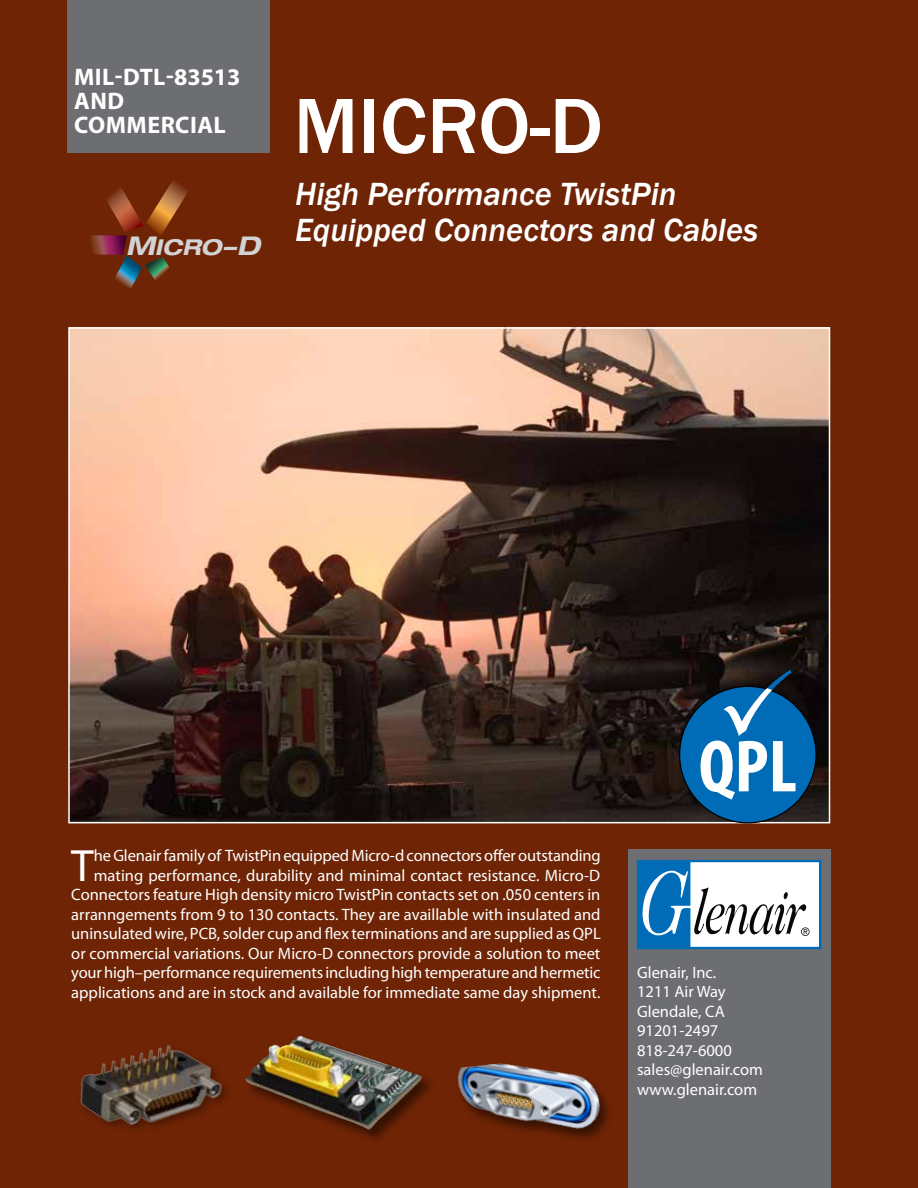
<style>
.page{position:relative;width:918px;height:1188px;background:#6e2405}
.page>*{position:absolute;margin:0;border:0;box-sizing:border-box;transform-origin:0 0}
.t1{font:500 81px "Franklin Gothic";color:#fff}
.t2{font:700 condensed 74.55px "Myriad Pro";color:#fff}
.t3{font:45.45px "Myriad Pro";color:#fff}
.t4{font:italic 500 33px "Franklin Gothic";color:#fff}
.t5{font:italic 700 expanded 25.8px "Helvetica Neue";color:#d1d3d4}
.t6{font:700 24px/24px "Myriad Pro";letter-spacing:.02em;color:#fff}
.t7{font:italic 700 expanded 21.9px "Helvetica Neue";color:#d1d3d4}
.t8{font:16.5px/19.5px "Myriad Pro";color:#fff;text-align:right}
.s1{font-size:25.8px}
</style>
<div class="page">
<img style="left:71px;top:330px;width:756px;height:490px">
<div style="left:244px;top:1035px;width:192px;height:109px;background:#000;opacity:.5"></div>
<img style="left:245px;top:1035px;width:179px;height:95px">
<img style="left:80px;top:1045px;width:147px;height:84px">
<div style="left:455px;top:1063px;width:158px;height:81px;background:#000;opacity:.5"></div>
<img style="left:455px;top:1063px;width:148px;height:81px">
<div style="left:680px;top:686px;width:136px;height:137px;background:#006bb6;border-radius:50%"></div>
<svg style="left:723px;top:670px;width:69px;height:66px"></svg>
<div style="left:628px;top:849px;width:203px;height:339px;background:#6d6e71"></div>
<svg style="left:637px;top:860px;width:184px;height:89px;background:#a1c0d6"></svg>
<div style="left:67px;top:0;width:203px;height:153px;background:#6d6e71"></div>
<svg style="left:90px;top:180px;width:98px;height:108px"></svg>
<h3 class="t6" style="left:74px;top:64px;width:168px">mIL-DTL-83513<br>AND<br>COMM ERCIAL</h3>
<h3 class="t5" style="left:126px;top:229px;width:31px">M</h3>
<h3 class="t7" style="left:155px;top:233px;width:107px">ICRO<span class="s1">−D</span></h3>
<h1 class="t1" style="left:294px;top:76px;width:311px">mICRO-d</h1>
<h3 class="t4" style="left:295px;top:173px;width:383px">High Performance TwistPin</h3>
<h3 class="t4" style="left:295px;top:209px;width:465px">Equipped Connectors and Cables</h3>
<h2 class="t2" style="left:699px;top:720px;width:100px">QPL</h2>
<p class="t8" style="left:71px;top:846px;width:531px">he Glenair family of TwistPin equipped Micro-d connectors offer outstanding mating performance, durability and minimal contact resistance. Micro-D Connectors feature High density micro TwistPin contacts set on .050 centers in arranngements from 9 to 130 contacts. They are availlable with insulated and uninsulated wire, PCB, solder cup and flex terminations and are supplied as QPL or commercial variations. Our Micro-D connectors provide a solution to meet your high–performance requirements including high temperature and hermetic applications and are in stock and available for immediate same day shipment.</p>
<h3 class="t3" style="left:71px;top:837px;width:24px">T</h3>
<p class="t8" style="left:637px;top:962px;width:127px;text-align:left">Glenair, Inc.<br>1211 Air Way<br>Glendale, CA<br>91201-2497<br>818-247-6000 sales@glenair.com www.glenair.com</p>
</div>
